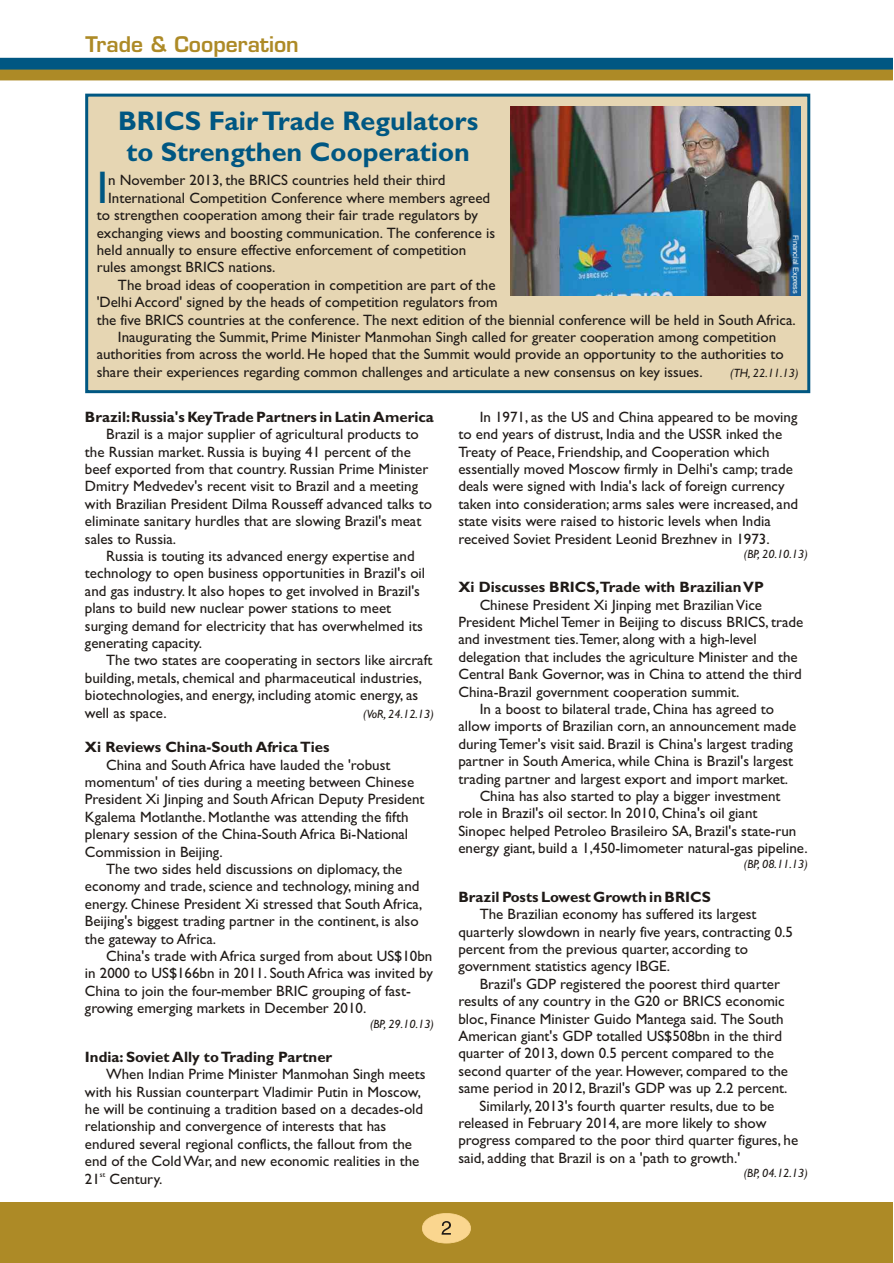
<style>
.page{position:relative;width:894px;height:1263px;background:#fff}
.page>*{position:absolute;margin:0;border:0;box-sizing:border-box;transform-origin:0 0}
.t1{font:45.9px "Gill Sans";color:#005782}
.t2{font:700 27px/31.3px "Gill Sans";color:#005782;text-align:center}
.t3{font:21px "Square 721 Dm";color:#ad8a26}
.t4{font:15px/17.4px "Gill Sans";color:#1f1a17}
.t5{font:700 15px "Gill Sans";color:#1f1a17}
.t6{font:italic 12px "Gill Sans";color:#1f1a17}
.t7{font:7.5px "Arial";color:#fff}
.t8{font:7.5px "Gill Sans";color:#1f1a17}
</style>
<div class="page">
<div style="left:0;top:1203px;width:893px;height:60px;background:#ad8a26"></div>
<svg style="left:422px;top:1213px;width:49px;height:30px"></svg>
<div style="left:0;top:59px;width:893px;height:10px;background:#005782"></div>
<hr style="left:0;top:58px;width:893px;height:1px;background:#005782">
<hr style="left:0;top:69px;width:893px;height:1px;background:#005782">
<div style="left:0;top:70px;width:893px;height:10px;background:#ad8a26"></div>
<div style="left:85px;top:94px;width:725px;height:299px;background:#e6d6b3;border:3px solid #005782"></div>
<img style="left:510px;top:107px;width:290px;height:189px">
<h3 class="t3" style="left:85px;top:36px;width:215px">Trade &amp; Cooperation</h3>
<h2 class="t2" style="left:118px;top:108px;width:362px">BRICS Fair Trade Regulators to Strengthen Cooperation</h2>
<h1 class="t1" style="left:97px;top:171px;width:13px">I</h1>
<p class="t4" style="left:108px;top:173px;width:339px">n November 2013, the BRICS countries held their third</p>
<p class="t4" style="left:108px;top:191px;width:384px">International Competition Conference where members agreed</p>
<p class="t4" style="left:97px;top:208px;width:383px">to strengthen cooperation among their fair trade regulators by</p>
<p class="t4" style="left:97px;top:225px;width:400px">exchanging views and boosting communication. The conference is</p>
<p class="t4" style="left:97px;top:243px;width:371px">held annually to ensure effective enforcement of competition</p>
<p class="t4" style="left:97px;top:260px;width:180px">rules amongst BRICS nations.</p>
<p class="t4" style="left:118px;top:278px;width:379px">The broad ideas of cooperation in competition are part of the</p>
<p class="t4" style="left:97px;top:295px;width:402px">'Delhi Accord' signed by the heads of competition regulators from</p>
<p class="t4" style="left:97px;top:312px;width:701px">the five BRICS countries at the conference. The next edition of the biennial conference will be held in South Africa.</p>
<p class="t4" style="left:118px;top:330px;width:660px">Inaugurating the Summit, Prime Minister Manmohan Singh called for greater cooperation among competition</p>
<p class="t4" style="left:97px;top:347px;width:689px">authorities from across the world. He hoped that the Summit would provide an opportunity to the authorities to</p>
<p class="t4" style="left:97px;top:365px;width:607px">share their experiences regarding common challenges and articulate a new consensus on key issues.</p>
<p class="t6" style="left:730px;top:368px;width:70px">(TH, 22.11.13)</p>
<p class="t7" style="left:799px;top:235px;width:61px;rotate:90deg">Financial Express</p>
<p class="t5" style="left:85px;top:411px;width:350px">Brazil: Russia's Key Trade Partners in Latin America</p>
<p class="t4" style="left:85px;top:427px;width:349px;text-indent:21px">Brazil is a major supplier of agricultural products to the Russian market. Russia is buying 41 percent of the beef exported from that country. Russian Prime Minister Dmitry Medvedev's recent visit to Brazil and a meeting with Brazilian President Dilma Rousseff advanced talks to eliminate sanitary hurdles that are slowing Brazil's meat sales to Russia.</p>
<p class="t4" style="left:85px;top:549px;width:342px;text-indent:21px">Russia is touting its advanced energy expertise and technology to open business opportunities in Brazil's oil and gas industry. It also hopes to get involved in Brazil's plans to build new nuclear power stations to meet surging demand for electricity that has overwhelmed its generating capacity.</p>
<p class="t4" style="left:85px;top:653px;width:349px;text-indent:21px">The two states are cooperating in sectors like aircraft building, metals, chemical and pharmaceutical industries, biotechnologies, and energy, including atomic energy, as well as space.</p>
<p class="t6" style="left:363px;top:709px;width:72px">(VoR, 24.12.13)</p>
<p class="t5" style="left:85px;top:742px;width:246px">Xi Reviews China-South Africa Ties</p>
<p class="t4" style="left:85px;top:758px;width:341px;text-indent:21px">China and South Africa have lauded the 'robust momentum' of ties during a meeting between Chinese President Xi Jinping and South African Deputy President Kgalema Motlanthe. Motlanthe was attending the fifth plenary session of the China-South Africa Bi-National Commission in Beijing.</p>
<p class="t4" style="left:85px;top:862px;width:339px;text-indent:21px">The two sides held discussions on diplomacy, the economy and trade, science and technology, mining and energy. Chinese President Xi stressed that South Africa, Beijing's biggest trading partner in the continent, is also the gateway to Africa.</p>
<p class="t4" style="left:85px;top:949px;width:350px;text-indent:21px">China's trade with Africa surged from about US$10bn in 2000 to US$166bn in 2011. South Africa was invited by China to join the four-member BRIC grouping of fast&shy;growing emerging markets in December 2010.</p>
<p class="t6" style="left:370px;top:1020px;width:66px">(BP, 29.10.13)</p>
<p class="t5" style="left:85px;top:1052px;width:249px">India: Soviet Ally to Trading Partner</p>
<p class="t4" style="left:85px;top:1067px;width:342px;text-indent:21px">When Indian Prime Minister Manmohan Singh meets with his Russian counterpart Vladimir Putin in Moscow, he will be continuing a tradition based on a decades-old relationship and convergence of interests that has endured several regional conflicts, the fallout from the end of the Cold War, and new economic realities in the</p>
<p class="t8" style="left:100px;top:1172px;width:7px">st</p>
<p class="t4" style="left:85px;top:1172px;width:79px">21 Century.</p>
<p class="t4" style="left:458px;top:410px;width:341px;text-indent:21px">In 1971, as the US and China appeared to be moving to end years of distrust, India and the USSR inked the Treaty of Peace, Friendship, and Cooperation which essentially moved Moscow firmly in Delhi's camp; trade deals were signed with India's lack of foreign currency taken into consideration; arms sales were increased, and state visits were raised to historic levels when India received Soviet President Leonid Brezhnev in 1973.</p>
<p class="t6" style="left:744px;top:550px;width:66px">(BP, 20.10.13)</p>
<p class="t5" style="left:458px;top:582px;width:307px">Xi Discusses BRICS,Trade with Brazilian VP</p>
<p class="t4" style="left:480px;top:598px;width:284px">Chinese President Xi Jinping met Brazilian Vice</p>
<p class="t4" style="left:458px;top:615px;width:347px">President Michel Temer in Beijing to discuss BRICS, trade</p>
<p class="t4" style="left:458px;top:632px;width:300px">and investment ties.Temer, along with a high-level</p>
<p class="t4" style="left:458px;top:650px;width:341px">delegation that includes the agriculture Minister and the</p>
<p class="t4" style="left:458px;top:667px;width:345px">Central Bank Governor, was in China to attend the third</p>
<p class="t4" style="left:458px;top:684px;width:282px">China-Brazil government cooperation summit.</p>
<p class="t4" style="left:480px;top:702px;width:296px">In a boost to bilateral trade, China has agreed to</p>
<p class="t4" style="left:458px;top:719px;width:340px">allow imports of Brazilian corn, an announcement made</p>
<p class="t4" style="left:458px;top:737px;width:336px">during Temer's visit said. Brazil is China's largest trading</p>
<p class="t4" style="left:458px;top:754px;width:336px">partner in South America, while China is Brazil's largest</p>
<p class="t4" style="left:458px;top:771px;width:331px">trading partner and largest export and import market.</p>
<p class="t4" style="left:480px;top:789px;width:302px">China has also started to play a bigger investment</p>
<p class="t4" style="left:458px;top:806px;width:301px">role in Brazil's oil sector. In 2010, China's oil giant</p>
<p class="t4" style="left:458px;top:824px;width:340px">Sinopec helped Petroleo Brasileiro SA, Brazil's state-run</p>
<p class="t4" style="left:458px;top:841px;width:351px">energy giant, build a 1,450-limometer natural-gas pipeline.</p>
<p class="t6" style="left:744px;top:860px;width:66px">(BP, 08.11.13)</p>
<p class="t5" style="left:458px;top:892px;width:254px">Brazil Posts Lowest Growth in BRICS</p>
<p class="t4" style="left:458px;top:907px;width:336px;text-indent:21px">The Brazilian economy has suffered its largest quarterly slowdown in nearly five years, contracting 0.5 percent from the previous quarter, according to government statistics agency IBGE.</p>
<p class="t4" style="left:480px;top:977px;width:302px">Brazil's GDP registered the poorest third quarter</p>
<p class="t4" style="left:458px;top:994px;width:328px">results of any country in the G20 or BRICS economic</p>
<p class="t4" style="left:458px;top:1011px;width:327px">bloc, Finance Minister Guido Mantega said. The South</p>
<p class="t4" style="left:458px;top:1029px;width:325px">American giant's GDP totalled US$508bn in the third</p>
<p class="t4" style="left:458px;top:1046px;width:317px">quarter of 2013, down 0.5 percent compared to the</p>
<p class="t4" style="left:458px;top:1064px;width:331px">second quarter of the year. However, compared to the</p>
<p class="t4" style="left:458px;top:1081px;width:331px">same period in 2012, Brazil's GDP was up 2.2 percent.</p>
<p class="t4" style="left:480px;top:1098px;width:296px">Similarly, 2013's fourth quarter results, due to be</p>
<p class="t4" style="left:458px;top:1116px;width:310px">released in February 2014, are more likely to show</p>
<p class="t4" style="left:458px;top:1133px;width:341px">progress compared to the poor third quarter figures, he</p>
<p class="t4" style="left:458px;top:1151px;width:283px">said, adding that Brazil is on a 'path to growth.'</p>
<p class="t6" style="left:744px;top:1169px;width:66px">(BP, 04.12.13)</p>
</div>
